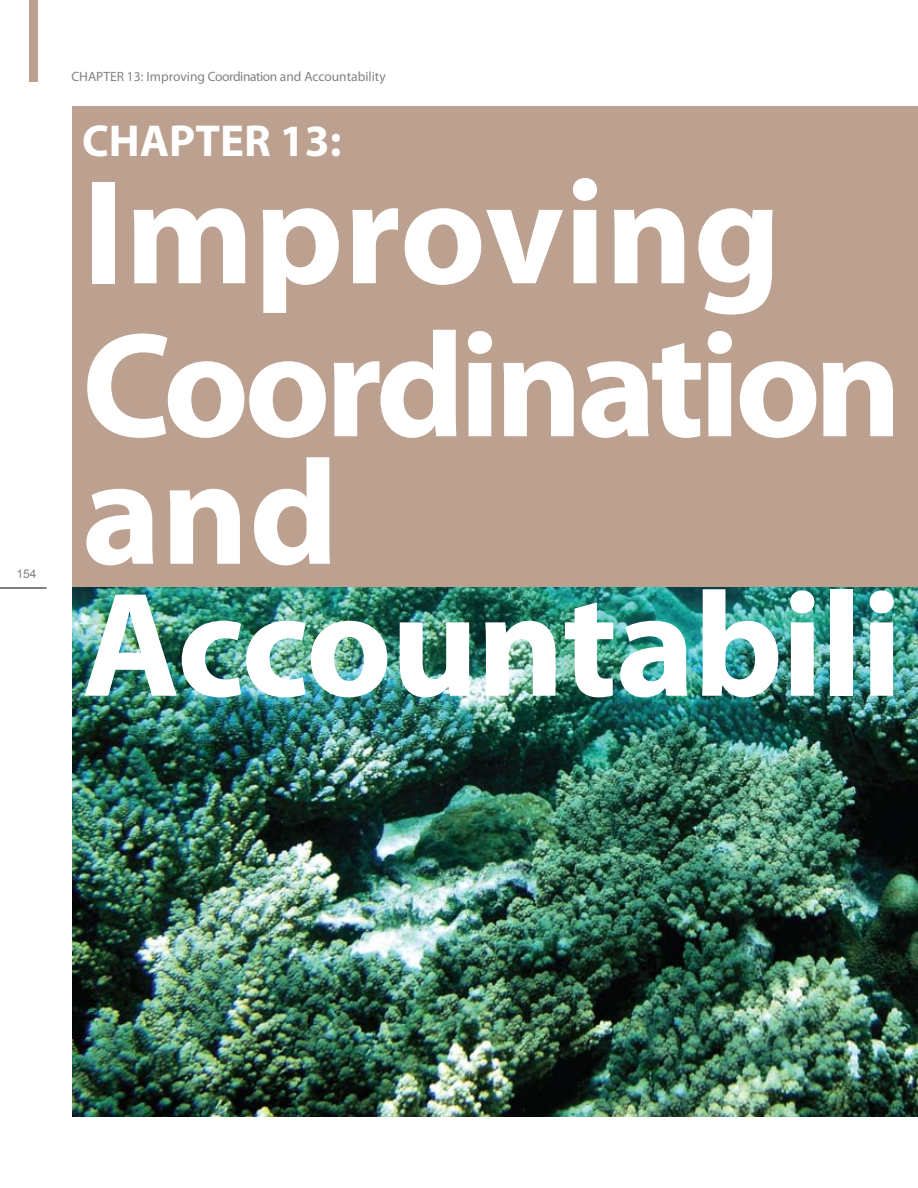
<style>
.page{position:relative;width:918px;height:1188px;background:#fff}
.page>*{position:absolute;margin:0;border:0;box-sizing:border-box;transform-origin:0 0}
.t1{font:700 150px/153px "Myriad Pro";letter-spacing:-.035em;color:#fff}
.t2{font:700 150px/132px "Myriad Pro";letter-spacing:-.01em;color:#fff}
.t3{font:700 45px "Myriad Pro";color:#fff}
.t4{font:13.5px "Myriad Pro";color:#808285}
.t5{font:12px "Arial";color:#808285}
</style>
<div class="page">
<hr style="left:0;top:588px;width:47px;height:1px;background:#000">
<div style="left:29px;top:0;width:9px;height:81px;background:#bca090"></div>
<div style="left:72px;top:106px;width:846px;height:517px;background:#bca090"></div>
<img style="left:72px;top:588px;width:846px;height:528px">
<p class="t5" style="left:16px;top:567px;width:22px">154</p>
<p class="t4" style="left:71px;top:68px;width:316px">CHAPTER 13: Improving Coordination and Accountability</p>
<p class="t3" style="left:82px;top:111px;width:261px">CHAPTER 13:</p>
<p class="t1" style="left:82px;top:151px;width:822px">Improving<br>Coordination</p>
<p class="t2" style="left:82px;top:442px;width:822px">and<br>Accountabili</p>
</div>
